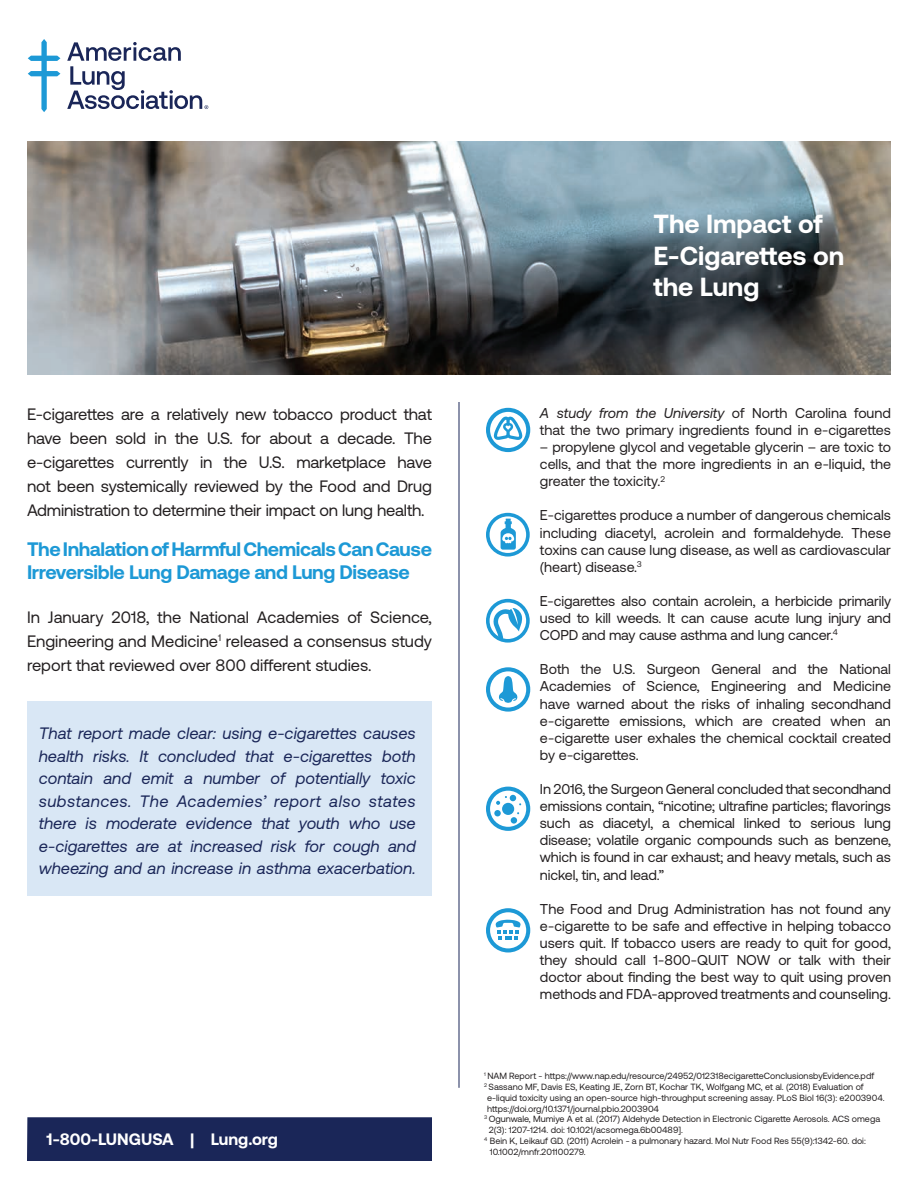
<style>
.page{position:relative;width:918px;height:1188px;background:#fff}
.page>*{position:absolute;margin:0;border:0;box-sizing:border-box;transform-origin:0 0}
.t1{font:700 26.1px/31.3px "Aeonik";color:#fff}
.t2{font:700 19.5px/23.4px "Aeonik";letter-spacing:-.02em;color:#1d99d6}
.t3{font:16.5px/24px "Aeonik";letter-spacing:-.01em;color:#231f20;text-align:justify}
.t4{font:italic 16.5px/22.5px "Aeonik";color:#1a2658;text-align:justify}
.t5{font:700 16.5px "Aeonik";color:#fff}
.t6{font:14.25px/17.1px "Aeonik";color:#231f20;text-align:justify}
.t7{font:9px "Aeonik";color:#231f20}
.s1{font-style:italic}
</style>
<div class="page">
<hr style="left:459px;top:402px;width:1px;height:686px;background:#1a2658">
<div style="left:27px;top:701px;width:405px;height:195px;background:#d9e7f5"></div>
<svg style="left:486px;top:408px;width:44px;height:44px"></svg>
<svg style="left:486px;top:513px;width:44px;height:44px"></svg>
<svg style="left:486px;top:787px;width:44px;height:44px"></svg>
<svg style="left:486px;top:667px;width:44px;height:45px"></svg>
<svg style="left:486px;top:908px;width:44px;height:44px"></svg>
<img style="left:28px;top:141px;width:862px;height:233px">
<svg style="left:486px;top:599px;width:44px;height:44px"></svg>
<div style="left:27px;top:1117px;width:405px;height:44px;background:#1a2658"></div>
<svg style="left:28px;top:39px;width:32px;height:73px"></svg>
<svg style="left:67px;top:42px;width:141px;height:67px"></svg>
<p class="t3" style="left:27px;top:402px;width:407px">E-cigarettes are a relatively new tobacco product that have been sold in the U.S. for about a decade. The e-cigarettes currently in the U.S. marketplace have not been systemically reviewed by the Food and Drug Administration to determine their impact on lung health.</p>
<h2 class="t2" style="left:27px;top:537px;width:407px">The Inhalation of Harmful Chemicals Can Cause<br>Irreversible Lung Damage and Lung Disease</h2>
<p class="t3" style="left:27px;top:605px;width:407px">In January 2018, the National Academies of Science, Engineering and Medicine<sup>1</sup> released a consensus study report that reviewed over 800 different studies.</p>
<p class="t4" style="left:39px;top:722px;width:379px">That report made clear: using e-cigarettes causes health risks. It concluded that e-cigarettes both contain and emit a number of potentially toxic substances. The Academies’ report also states there is moderate evidence that youth who use e-cigarettes are at increased risk for cough and wheezing and an increase in asthma exacerbation.</p>
<p class="t5" style="left:47px;top:1130px;width:233px">1-800-LUNGUSA | Lung.org</p>
<h1 class="t1" style="left:653px;top:208px;width:192px">The Impact of<br>E-Cigarettes on the Lung</h1>
<p class="t6" style="left:540px;top:404px;width:353px"><span class="s1">A study from the University</span> of North Carolina found that the two primary ingredients found in e-cigarettes</p>
<p class="t6" style="left:540px;top:439px;width:353px">– propylene glycol and vegetable glycerin – are toxic to cells, and that the more ingredients in an e-liquid, the greater the toxicity.<sup>2</sup></p>
<p class="t6" style="left:540px;top:507px;width:353px">E-cigarettes produce a number of dangerous chemicals including diacetyl, acrolein and formaldehyde. These toxins can cause lung disease, as well as cardiovascular (heart) disease.<sup>3</sup></p>
<p class="t6" style="left:540px;top:592px;width:353px">E-cigarettes also contain acrolein, a herbicide primarily used to kill weeds. It can cause acute lung injury and COPD and may cause asthma and lung cancer.<sup>4</sup></p>
<p class="t6" style="left:540px;top:661px;width:353px">Both the U.S. Surgeon General and the National Academies of Science, Engineering and Medicine have warned about the risks of inhaling secondhand e-cigarette emissions, which are created when an e-cigarette user exhales the chemical cocktail created by e-cigarettes.</p>
<p class="t6" style="left:540px;top:781px;width:353px">In 2016, the Surgeon General concluded that secondhand emissions contain, “nicotine; ultrafine particles; flavorings such as diacetyl, a chemical linked to serious lung disease; volatile organic compounds such as benzene, which is found in car exhaust; and heavy metals, such as nickel, tin, and lead.”</p>
<p class="t6" style="left:540px;top:900px;width:353px">The Food and Drug Administration has not found any e-cigarette to be safe and effective in helping tobacco users quit. If tobacco users are ready to quit for good, they should call 1-800-QUIT NOW or talk with their doctor about finding the best way to quit using proven methods and FDA-approved treatments and counseling.</p>
<p class="t7" style="left:484px;top:1071px;width:391px"><sup>1</sup> NAM Report - https://www.nap.edu/resource/24952/012318ecigaretteConclusionsbyEvidence.pdf</p>
<p class="t7" style="left:484px;top:1082px;width:381px"><sup>2</sup> Sassano MF, Davis ES, Keating JE, Zorn BT, Kochar TK, Wolfgang MC, et al. (2018) Evaluation of</p>
<p class="t7" style="left:487px;top:1093px;width:399px">e-liquid toxicity using an open-source high-throughput screening assay. PLoS Biol 16(3): e2003904.</p>
<p class="t7" style="left:487px;top:1104px;width:173px">https://doi.org/10.1371/journal.pbio.2003904</p>
<p class="t7" style="left:484px;top:1114px;width:397px"><sup>3</sup> Ogunwale, Mumiye A et al. (2017) Aldehyde Detection in Electronic Cigarette Aerosols. ACS omega</p>
<p class="t7" style="left:489px;top:1125px;width:196px">2(3): 1207-1214. doi: 10.1021/acsomega.6b00489].</p>
<p class="t7" style="left:484px;top:1136px;width:383px"><sup>4</sup> Bein K, Leikauf GD. (2011) Acrolein - a pulmonary hazard. Mol Nutr Food Res 55(9):1342-60. doi:</p>
<p class="t7" style="left:490px;top:1147px;width:97px">10.1002/mnfr.201100279.</p>
</div>
